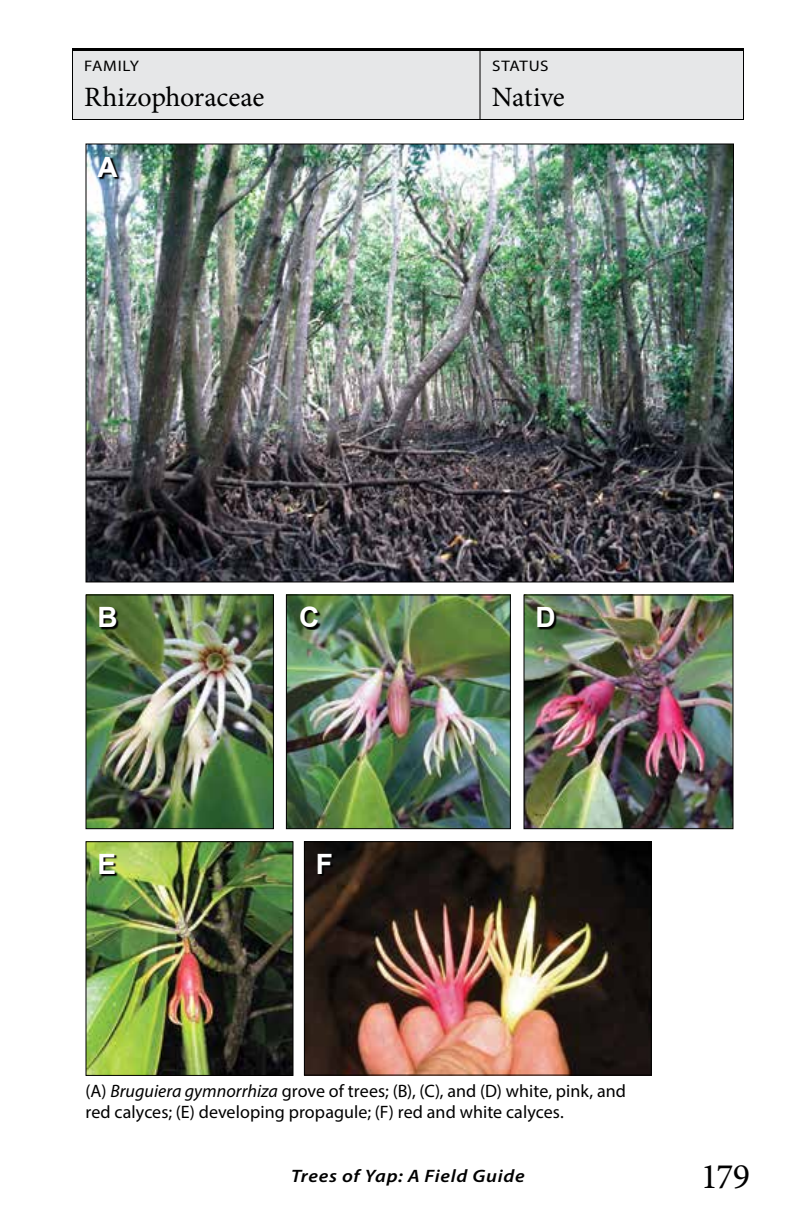
<style>
.page{position:relative;width:792px;height:1224px;background:#fff}
.page>*{position:absolute;margin:0;border:0;box-sizing:border-box;transform-origin:0 0}
.t1{font:36px "Minion Pro";color:#000}
.family{font:28px "Minion Pro";letter-spacing:-.005em;color:#000}
.t2{font:700 28px "Arial";color:#fff}
.t3{font:18px/21px "Myriad Pro";letter-spacing:.005em;color:#000}
.t4{font:italic 600 18px "Myriad Pro";letter-spacing:.04em;color:#000;scale:1.11 1}
.t5{font:15.4px "Myriad Pro";letter-spacing:.035em;color:#000;scale:1.11 1}
.s1{font-style:italic}
</style>
<div class="page">
<div style="left:72px;top:48px;width:672px;height:72px;background:#e6e7e8"></div>
<div style="left:72px;top:48px;width:672px;height:72px;border:1px solid #000"></div>
<hr style="left:72px;top:48px;width:672px;height:3px;background:#000">
<hr style="left:480px;top:48px;width:1px;height:72px;background:#000">
<img style="left:88px;top:146px;width:644px;height:434px">
<img style="left:88px;top:596px;width:184px;height:231px">
<div style="left:86px;top:594px;width:188px;height:235px;border:1px solid #000"></div>
<img style="left:88px;top:843px;width:204px;height:231px">
<div style="left:86px;top:841px;width:208px;height:235px;border:1px solid #000"></div>
<img style="left:306px;top:843px;width:344px;height:231px">
<div style="left:304px;top:841px;width:348px;height:235px;border:1px solid #000"></div>
<img style="left:288px;top:596px;width:221px;height:231px">
<div style="left:286px;top:594px;width:225px;height:235px;border:1px solid #000"></div>
<img style="left:526px;top:596px;width:206px;height:231px">
<div style="left:524px;top:594px;width:210px;height:235px;border:1px solid #000"></div>
<svg style="left:100px;top:608px;width:20px;height:22px"></svg>
<svg style="left:99px;top:158px;width:21px;height:22px"></svg>
<svg style="left:301px;top:609px;width:20px;height:21px"></svg>
<svg style="left:100px;top:855px;width:18px;height:22px"></svg>
<svg style="left:319px;top:855px;width:15px;height:22px"></svg>
<svg style="left:538px;top:608px;width:20px;height:22px"></svg>
<p class="t5" style="left:84px;top:56px;width:51px">FAMILY</p>
<p class="t5" style="left:492px;top:56px;width:52px">STATUS</p>
<p class="family" style="left:84px;top:78px;width:182px">Rhizophoraceae</p>
<p class="family" style="left:492px;top:78px;width:74px">Native</p>
<p class="t2" style="left:98px;top:148px;width:22px">A</p>
<p class="t2" style="left:98px;top:598px;width:22px">B</p>
<p class="t2" style="left:299px;top:599px;width:22px">C</p>
<p class="t2" style="left:98px;top:845px;width:20px">E</p>
<p class="t2" style="left:316px;top:845px;width:19px">F</p>
<p class="t2" style="left:536px;top:598px;width:22px">D</p>
<p class="t3" style="left:86px;top:1080px;width:542px">(A) <span class="s1">Bruguiera gymnorrhiza</span> grove of trees; (B), (C), and (D) white, pink, and red calyces; (E) developing propagule; (F) red and white calyces.</p>
<p class="t4" style="left:291px;top:1165px;width:212px">Trees of Yap: A Field Guide</p>
<h1 class="t1" style="left:701px;top:1152px;width:51px">179</h1>
</div>
